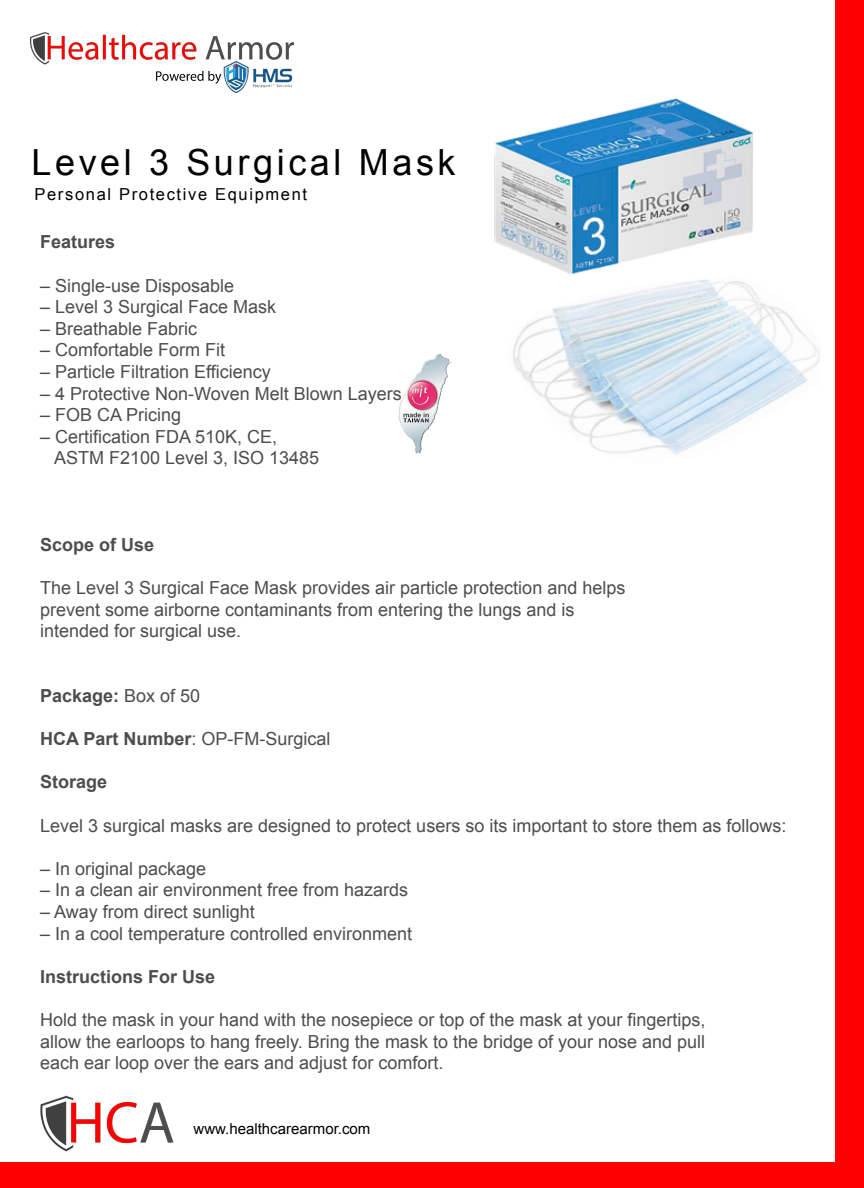
<style>
.page{position:relative;width:864px;height:1188px;background:#fff}
.page>*{position:absolute;margin:0;border:0;box-sizing:border-box;transform-origin:0 0}
.t1{font:36px "Arial";letter-spacing:.1em;color:#000}
.t2{font:18px/21.6px "Arial";color:#4d4d4d}
.t3{font:700 18px "Arial";color:#4d4d4d}
.t4{font:16.5px "Arial";letter-spacing:.1em;color:#000}
.t5{font:15px "Arial";color:#000}
.s1{font-weight:400}
.s2{font-weight:700}
</style>
<div class="page">
<img style="left:30px;top:33px;width:264px;height:60px">
<div style="left:836px;top:0;width:28px;height:1182px;background:#f00"></div>
<img style="left:40px;top:1095px;width:134px;height:57px">
<div style="left:0;top:1162px;width:864px;height:26px;background:#f00"></div>
<img style="left:398px;top:38px;width:438px;height:524px">
<h1 class="t1" style="left:32px;top:139px;width:426px">Level 3 Surgical Mask</h1>
<p class="t4" style="left:34px;top:184px;width:274px">Personal Protective Equipment</p>
<p class="t3" style="left:40px;top:230px;width:77px">Features</p>
<p class="t2" style="left:40px;top:275px;width:196px">– Single-use Disposable</p>
<p class="t2" style="left:40px;top:296px;width:238px">– Level 3 Surgical Face Mask</p>
<p class="t2" style="left:40px;top:318px;width:159px">– Breathable Fabric</p>
<p class="t2" style="left:40px;top:339px;width:187px">– Comfortable Form Fit</p>
<p class="t2" style="left:40px;top:361px;width:232px">– Particle Filtration Efficiency</p>
<p class="t2" style="left:40px;top:383px;width:363px">– 4 Protective Non-Woven Melt Blown Layers</p>
<p class="t2" style="left:40px;top:404px;width:143px">– FOB CA Pricing</p>
<p class="t2" style="left:54px;top:426px;width:267px;text-indent:-14px">– Certification FDA 510K, CE,<br>ASTM F2100 Level 3, ISO 13485</p>
<p class="t3" style="left:40px;top:533px;width:116px">Scope of Use</p>
<p class="t2" style="left:40px;top:577px;width:587px">The Level 3 Surgical Face Mask provides air particle protection and helps prevent some airborne contaminants from entering the lungs and is intended for surgical use.</p>
<p class="t3" style="left:40px;top:684px;width:162px">Package: <span class="s1">Box of 50</span></p>
<p class="t2" style="left:40px;top:728px;width:292px"><span class="s2">HCA Part Number</span>: OP-FM-Surgical</p>
<p class="t3" style="left:40px;top:770px;width:69px">Storage</p>
<p class="t2" style="left:40px;top:815px;width:748px">Level 3 surgical masks are designed to protect users so its important to store them as follows:</p>
<p class="t2" style="left:40px;top:858px;width:168px">– In original package</p>
<p class="t2" style="left:40px;top:879px;width:370px">– In a clean air environment free from hazards</p>
<p class="t2" style="left:40px;top:901px;width:216px">– Away from direct sunlight</p>
<p class="t2" style="left:40px;top:923px;width:374px">– In a cool temperature controlled environment</p>
<p class="t3" style="left:40px;top:965px;width:177px">Instructions For Use</p>
<p class="t2" style="left:40px;top:1009px;width:667px;text-align:justify">Hold the mask in your hand with the nosepiece or top of the mask at your fingertips, allow the earloops to hang freely. Bring the mask to the bridge of your nose and pull each ear loop over the ears and adjust for comfort.</p>
<p class="t5" style="left:194px;top:1119px;width:178px">www.healthcarearmor.com</p>
</div>
